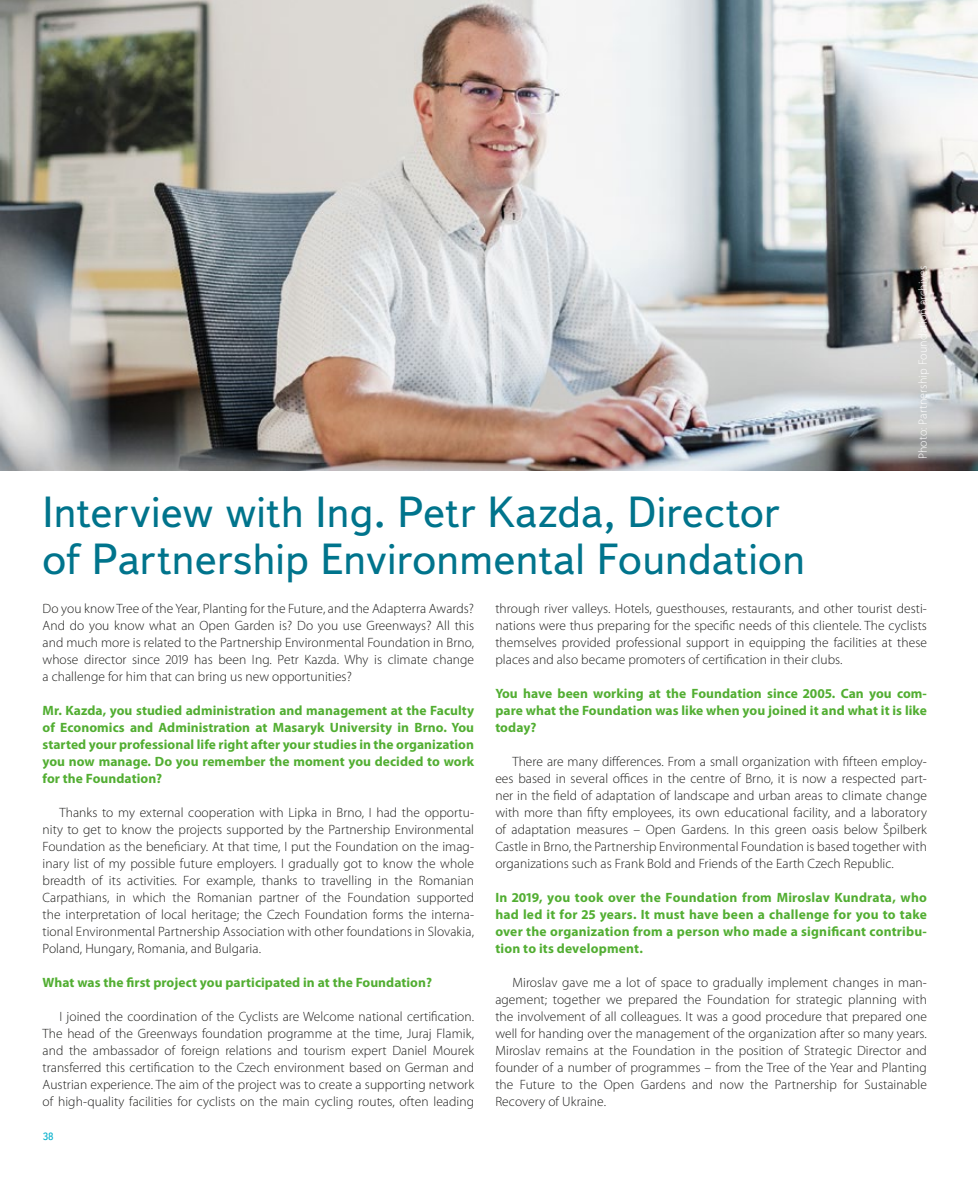
<style>
.page{position:relative;width:978px;height:1191px;background:#fff}
.page>*{position:absolute;margin:0;border:0;box-sizing:border-box;transform-origin:0 0}
.t1{font:43.5px/46.5px "Textbook New";letter-spacing:.005em;color:#00748c}
.t2{font:300 13.5px/17px "Myriad Pro";letter-spacing:.005em;color:#1d1d1b;text-align:justify}
.t3{font:700 13.5px/17px "Myriad Pro";letter-spacing:.005em;color:#52ae32;text-align:justify}
.t4{font:300 12px "Myriad Pro";letter-spacing:.015em;color:#fff}
.t5{font:10.5px "Textbook New";color:#00afcb}
</style>
<div class="page">
<img style="left:0;top:0;width:978px;height:470px">
<p class="t4" style="left:916px;top:459px;width:195px;rotate:-90deg">Photo: Partnership Foundation archives</p>
<h1 class="t1" style="left:43px;top:489px;width:764px">Interview with Ing. Petr Kazda, Director of Partnership Environmental Foundation</h1>
<p class="t2" style="left:43px;top:599px;width:433px">Do you know Tree of the Year, Planting for the Future, and the Adapterra Awards?<br>And do you know what an Open Garden is? Do you use Greenways? All this and much more is related to the Partnership Environmental Foundation in Brno, whose director since 2019 has been Ing. Petr Kazda. Why is climate change a challenge for him that can bring us new opportunities?</p>
<p class="t3" style="left:43px;top:701px;width:433px">Mr. Kazda, you studied administration and management at the Faculty of Economics and Administration at Masaryk University in Brno. You started your professional life right after your studies in the organization you now manage. Do you remember the moment you decided to work for the Foundation?</p>
<p class="t2" style="left:43px;top:803px;width:433px;text-indent:17px">Thanks to my external cooperation with Lipka in Brno, I had the opportu&shy;nity to get to know the projects supported by the Partnership Environmental Foundation as the beneficiary. At that time, I put the Foundation on the imag&shy;inary list of my possible future employers. I gradually got to know the whole breadth of its activities. For example, thanks to travelling in the Romanian Carpathians, in which the Romanian partner of the Foundation supported the interpretation of local heritage; the Czech Foundation forms the interna&shy;tional Environmental Partnership Association with other foundations in Slovakia, Poland, Hungary, Romania, and Bulgaria.</p>
<p class="t3" style="left:43px;top:973px;width:391px">What was the first project you participated in at the Foundation?</p>
<p class="t2" style="left:43px;top:1007px;width:433px;text-indent:17px">I joined the coordination of the Cyclists are Welcome national certification.<br>The head of the Greenways foundation programme at the time, Juraj Flamik, and the ambassador of foreign relations and tourism expert Daniel Mourek transferred this certification to the Czech environment based on German and Austrian experience. The aim of the project was to create a supporting network of high-quality facilities for cyclists on the main cycling routes, often leading</p>
<p class="t2" style="left:495px;top:599px;width:433px">through river valleys. Hotels, guesthouses, restaurants, and other tourist desti&shy;nations were thus preparing for the specific needs of this clientele. The cyclists themselves provided professional support in equipping the facilities at these places and also became promoters of certification in their clubs.</p>
<p class="t3" style="left:495px;top:684px;width:433px">You have been working at the Foundation since 2005. Can you com&shy;pare what the Foundation was like when you joined it and what it is like today?</p>
<p class="t2" style="left:495px;top:752px;width:433px;text-indent:17px">There are many differences. From a small organization with fifteen employ&shy;ees based in several offices in the centre of Brno, it is now a respected part&shy;ner in the field of adaptation of landscape and urban areas to climate change with more than fifty employees, its own educational facility, and a laboratory of adaptation measures – Open Gardens. In this green oasis below Špilberk Castle in Brno, the Partnership Environmental Foundation is based together with organizations such as Frank Bold and Friends of the Earth Czech Republic.</p>
<p class="t3" style="left:495px;top:888px;width:433px">In 2019, you took over the Foundation from Miroslav Kundrata, who had led it for 25 years. It must have been a challenge for you to take over the organization from a person who made a significant contribu&shy;tion to its development.</p>
<p class="t2" style="left:495px;top:973px;width:433px;text-indent:17px">Miroslav gave me a lot of space to gradually implement changes in man&shy;agement; together we prepared the Foundation for strategic planning with the involvement of all colleagues. It was a good procedure that prepared one well for handing over the management of the organization after so many years.<br>Miroslav remains at the Foundation in the position of Strategic Director and founder of a number of programmes – from the Tree of the Year and Planting the Future to the Open Gardens and now the Partnership for Sustainable Recovery of Ukraine.</p>
<p class="t5" style="left:43px;top:1130px;width:12px">38</p>
</div>
